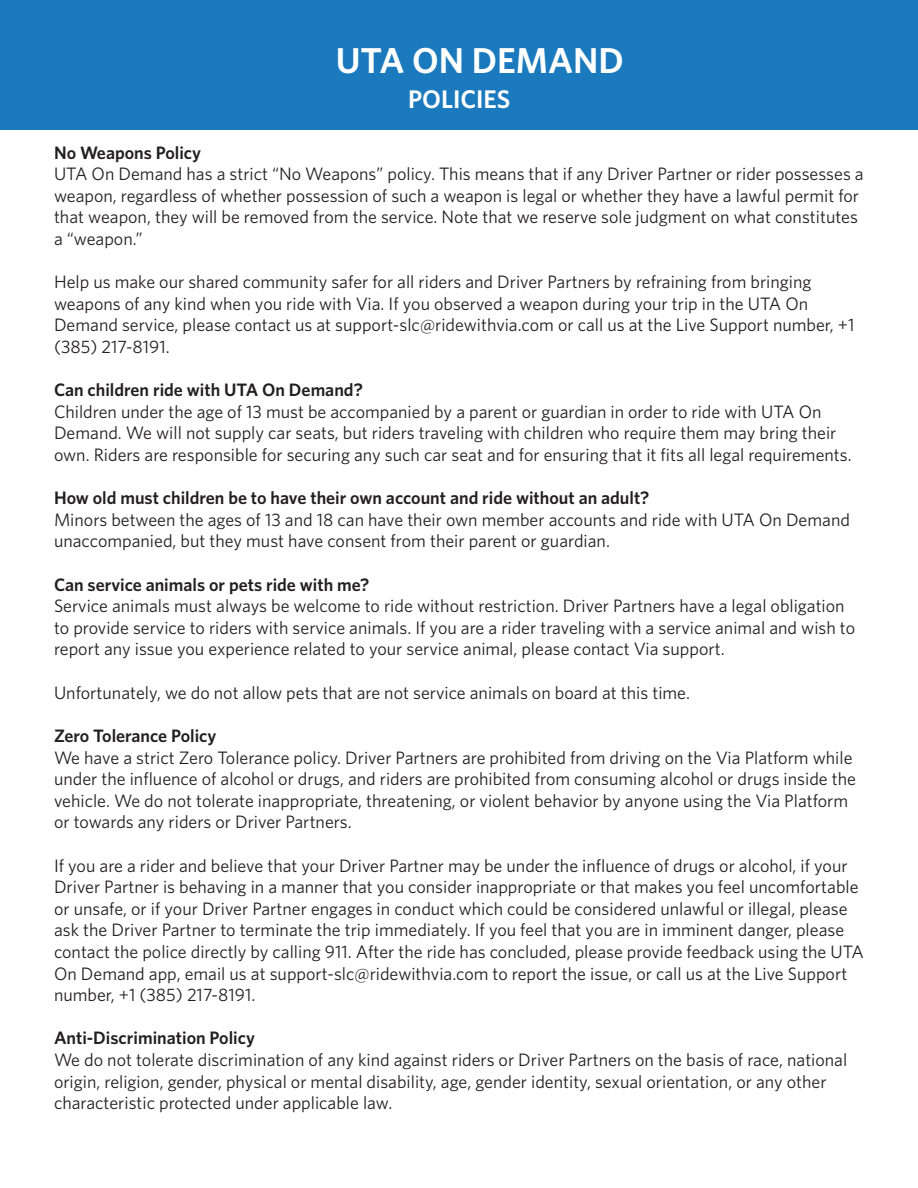
<style>
.page{position:relative;width:918px;height:1188px;background:#fff}
.page>*{position:absolute;margin:0;border:0;box-sizing:border-box;transform-origin:0 0}
.t1{font:600 36px "Whitney";color:#fff}
.t2{font:600 25.5px "Whitney";color:#fff}
.t3{font:18px/21.6px "Whitney";color:#231f20}
.t4{font:600 18px "Whitney";color:#231f20}
</style>
<div class="page">
<div style="left:0;top:0;width:918px;height:130px;background:#1b7abd"></div>
<h1 class="t1" style="left:336px;top:37px;width:289px">UTA ON DEMAND</h1>
<h2 class="t2" style="left:408px;top:82px;width:104px">POLICIES</h2>
<p class="t4" style="left:54px;top:140px;width:149px">No Weapons Policy</p>
<p class="t3" style="left:54px;top:163px;width:811px">UTA On Demand has a strict “No Weapons” policy. This means that if any Driver Partner or rider possesses a weapon, regardless of whether possession of such a weapon is legal or whether they have a lawful permit for that weapon, they will be removed from the service. Note that we reserve sole judgment on what constitutes a “weapon.”</p>
<p class="t3" style="left:54px;top:271px;width:802px">Help us make our shared community safer for all riders and Driver Partners by refraining from bringing weapons of any kind when you ride with Via. If you observed a weapon during your trip in the UTA On Demand service, please contact us at support-slc@ridewithvia.com or call us at the Live Support number, +1 (385) 217-8191.</p>
<p class="t4" style="left:54px;top:378px;width:310px">Can children ride with UTA On Demand?</p>
<p class="t3" style="left:54px;top:400px;width:799px">Children under the age of 13 must be accompanied by a parent or guardian in order to ride with UTA On<br>Demand. We will not supply car seats, but riders traveling with children who require them may bring their own. Riders are responsible for securing any such car seat and for ensuring that it fits all legal requirements.</p>
<p class="t4" style="left:54px;top:486px;width:597px">How old must children be to have their own account and ride without an adult?</p>
<p class="t3" style="left:54px;top:508px;width:798px">Minors between the ages of 13 and 18 can have their own member accounts and ride with UTA On Demand unaccompanied, but they must have consent from their parent or guardian.</p>
<p class="t4" style="left:54px;top:572px;width:317px">Can service animals or pets ride with me?</p>
<p class="t3" style="left:54px;top:595px;width:803px">Service animals must always be welcome to ride without restriction. Driver Partners have a legal obligation to provide service to riders with service animals. If you are a rider traveling with a service animal and wish to report any issue you experience related to your service animal, please contact Via support.</p>
<p class="t3" style="left:54px;top:681px;width:638px">Unfortunately, we do not allow pets that are not service animals on board at this time.</p>
<p class="t4" style="left:54px;top:724px;width:164px">Zero Tolerance Policy</p>
<p class="t3" style="left:54px;top:746px;width:804px">We have a strict Zero Tolerance policy. Driver Partners are prohibited from driving on the Via Platform while under the influence of alcohol or drugs, and riders are prohibited from consuming alcohol or drugs inside the vehicle. We do not tolerate inappropriate, threatening, or violent behavior by anyone using the Via Platform or towards any riders or Driver Partners.</p>
<p class="t3" style="left:54px;top:854px;width:811px">If you are a rider and believe that your Driver Partner may be under the influence of drugs or alcohol, if your Driver Partner is behaving in a manner that you consider inappropriate or that makes you feel uncomfortable or unsafe, or if your Driver Partner engages in conduct which could be considered unlawful or illegal, please ask the Driver Partner to terminate the trip immediately. If you feel that you are in imminent danger, please contact the police directly by calling 911. After the ride has concluded, please provide feedback using the UTA On Demand app, email us at support-slc@ridewithvia.com to report the issue, or call us at the Live Support number, +1 (385) 217-8191.</p>
<p class="t4" style="left:54px;top:1026px;width:202px">Anti-Discrimination Policy</p>
<p class="t3" style="left:54px;top:1048px;width:795px">We do not tolerate discrimination of any kind against riders or Driver Partners on the basis of race, national origin, religion, gender, physical or mental disability, age, gender identity, sexual orientation, or any other characteristic protected under applicable law.</p>
</div>
